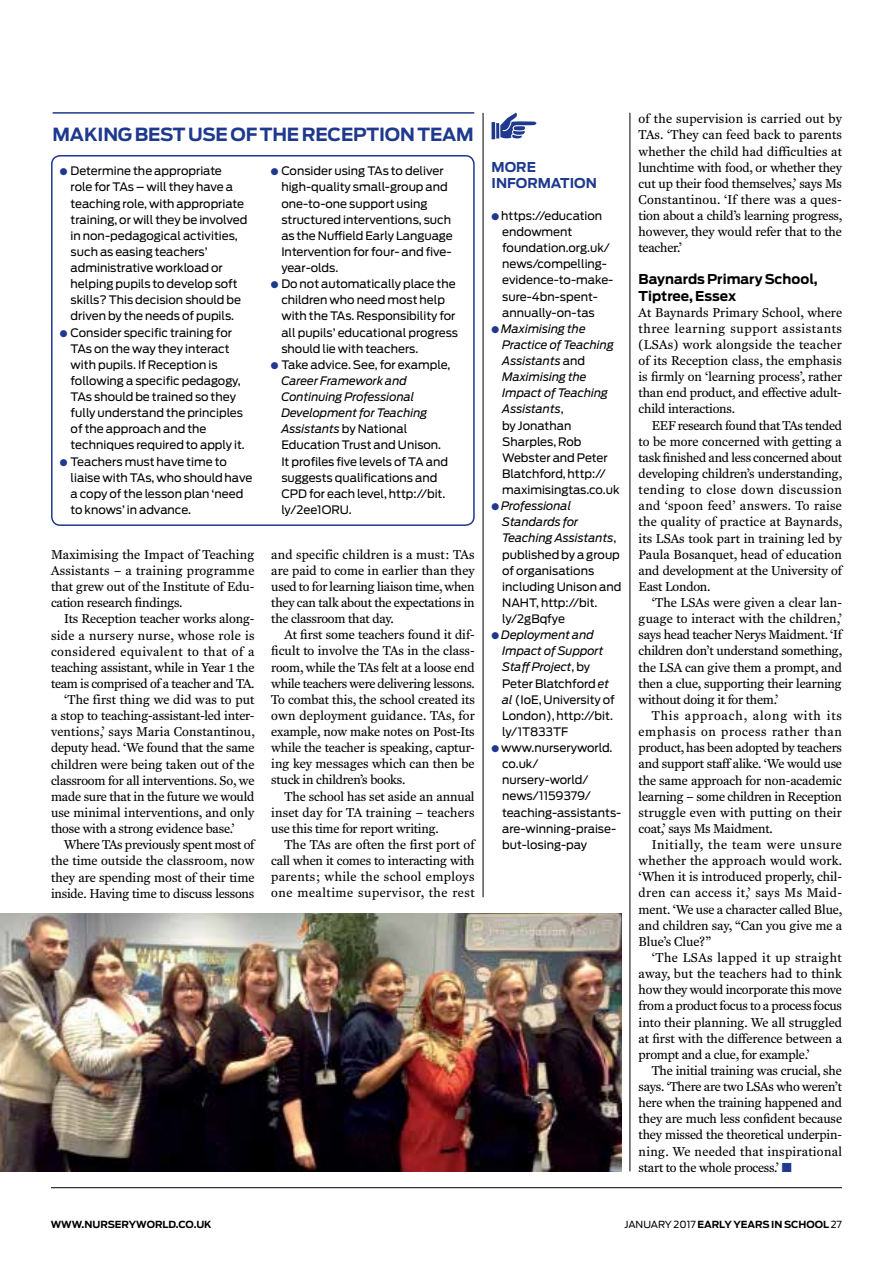
<style>
.page{position:relative;width:893px;height:1263px;background:#fff}
.page>*{position:absolute;margin:0;border:0;box-sizing:border-box;transform-origin:0 0}
.t1{font:700 18px "Antenna";letter-spacing:-.01em;color:#1e398d}
.t2{font:700 13.5px/16px "Antenna";color:#000}
.t3{font:700 13.5px/16px "Antenna";color:#1e398d}
.t4{font:13.2px/16.2px "Fenway";letter-spacing:-.01em;color:#000;text-align:justify}
.t5{font:13.2px "Fenway";letter-spacing:.015em;color:#000}
.t6{font:13.2px "Fenway";letter-spacing:.025em;color:#000}
.t7{font:13.2px "Fenway";letter-spacing:.035em;color:#000}
.t8{font:13.2px "Fenway";letter-spacing:.01em;color:#000}
.t9{font:11.7px/16px "Antenna";color:#000}
.t10{font:italic 11.7px/16px "Antenna";color:#000}
.t11{font:700 9.75px "Antenna";color:#000}
.s1{color:#1e398d}
.s2{font-style:italic}
.s3{font-style:normal}
.s4{font-weight:400}
</style>
<div class="page">
<hr style="left:51px;top:1187px;width:791px;height:1px;background:#000">
<hr style="left:630px;top:113px;width:1px;height:1058px;background:#000">
<hr style="left:483px;top:113px;width:1px;height:784px;background:#000">
<svg style="left:492px;top:113px;width:44px;height:26px"></svg>
<div style="left:51px;top:155px;width:424px;height:371px;border:2px solid #1e398d;border-radius:9px"></div>
<hr style="left:53px;top:112px;width:421px;height:2px;background:#1e398d">
<img style="left:0;top:913px;width:622px;height:258px">
<h1 class="t1" style="left:53px;top:124px;width:423px">MAKING BEST USE OF THE RECEPTION TEAM</h1>
<p class="t9" style="left:71px;top:163px;width:178px;text-indent:-11px"><span class="s1">●</span> Determine the appropriate<br>role for TAs – will they have a teaching role, with appropriate training, or will they be involved in non-pedagogical activities, such as easing teachers’ administrative workload or helping pupils to develop soft skills? This decision should be driven by the needs of pupils.</p>
<p class="t9" style="left:71px;top:324px;width:176px;text-indent:-11px"><span class="s1">●</span> Consider specific training for<br>TAs on the way they interact with pupils. If Reception is following a specific pedagogy,<br>TAs should be trained so they fully understand the principles of the approach and the techniques required to apply it.</p>
<p class="t9" style="left:71px;top:453px;width:183px;text-indent:-11px"><span class="s1">●</span> Teachers must have time to liaise with TAs, who should have a copy of the lesson plan ‘need to knows’ in advance.</p>
<p class="t9" style="left:281px;top:163px;width:173px;text-indent:-11px"><span class="s1">●</span> Consider using TAs to deliver high-quality small-group and one-to-one support using structured interventions, such as the Nuffield Early Language<br>Intervention for four- and five&shy;year-olds.</p>
<p class="t9" style="left:281px;top:276px;width:178px;text-indent:-11px"><span class="s1">●</span> Do not automatically place the children who need most help with the TAs. Responsibility for all pupils’ educational progress should lie with teachers.</p>
<p class="t9" style="left:281px;top:357px;width:171px;text-indent:-11px"><span class="s1">●</span> Take advice. See, for example,<br><span class="s2">Career Framework and<br>Continuing Professional<br>Development for Teaching<br>Assistants</span> by National<br>Education Trust and Unison.<br>It profiles five levels of TA and suggests qualifications and<br>CPD for each level, http://bit. ly/2ee1ORU.</p>
<p class="t4" style="left:51px;top:546px;width:205px">Maximising the Impact of Teaching Assistants – a training programme that grew out of the Institute of Edu&shy;cation research findings.</p>
<p class="t4" style="left:64px;top:611px;width:192px">Its Reception teacher works along-</p>
<p class="t6" style="left:51px;top:627px;width:205px">side a nursery nurse, whose role is</p>
<p class="t7" style="left:51px;top:643px;width:205px">considered equivalent to that of a</p>
<p class="t4" style="left:51px;top:659px;width:205px">teaching assistant, while in Year 1 the</p>
<p class="t4" style="left:51px;top:675px;width:205px">team is comprised of a teacher and TA.</p>
<p class="t8" style="left:64px;top:691px;width:192px">‘The first thing we did was to put</p>
<p class="t4" style="left:51px;top:707px;width:205px">a stop to teaching-assistant-led inter-</p>
<p class="t5" style="left:51px;top:724px;width:205px">ventions,’ says Maria Constantinou,</p>
<p class="t4" style="left:51px;top:740px;width:205px">deputy head. ‘We found that the same</p>
<p class="t4" style="left:51px;top:756px;width:205px">children were being taken out of the</p>
<p class="t4" style="left:51px;top:772px;width:205px">classroom for all interventions. So, we</p>
<p class="t4" style="left:51px;top:788px;width:205px">made sure that in the future we would</p>
<p class="t4" style="left:51px;top:804px;width:205px">use minimal interventions, and only</p>
<p class="t4" style="left:51px;top:820px;width:185px">those with a strong evidence base.’</p>
<p class="t4" style="left:64px;top:837px;width:192px">Where TAs previously spent most of</p>
<p class="t4" style="left:51px;top:853px;width:205px">the time outside the classroom, now</p>
<p class="t4" style="left:51px;top:869px;width:205px">they are spending most of their time</p>
<p class="t4" style="left:51px;top:885px;width:205px">inside. Having time to discuss lessons</p>
<p class="t4" style="left:271px;top:546px;width:205px">and specific children is a must: TAs are paid to come in earlier than they used to for learning liaison time, when they can talk about the expectations in the classroom that day.</p>
<p class="t4" style="left:271px;top:627px;width:205px;text-indent:13px">At first some teachers found it dif&shy;ficult to involve the TAs in the class&shy;room, while the TAs felt at a loose end while teachers were delivering lessons.<br>To combat this, the school created its own deployment guidance. TAs, for example, now make notes on Post-Its while the teacher is speaking, captur&shy;ing key messages which can then be stuck in children’s books.</p>
<p class="t4" style="left:271px;top:788px;width:205px;text-indent:13px">The school has set aside an annual inset day for TA training – teachers use this time for report writing.</p>
<p class="t4" style="left:271px;top:836px;width:205px;text-indent:13px">The TAs are often the first port of call when it comes to interacting with parents; while the school employs one mealtime supervisor, the rest</p>
<p class="t3" style="left:492px;top:159px;width:107px">MORE<br>INFORMATION</p>
<p class="t9" style="left:502px;top:208px;width:113px;text-indent:-11px"><span class="s1">●</span> https://education endowment foundation.org.uk/ news/compelling&shy;evidence-to-make&shy;sure-4bn-spent&shy;annually-on-tas</p>
<p class="t10" style="left:502px;top:321px;width:119px;text-indent:-11px"><span class="s1">●</span> Maximising the<br>Practice of Teaching<br>Assistants <span class="s3">and<br></span>Maximising the<br>Impact of Teaching<br>Assistants<span class="s3">,<br>by Jonathan<br>Sharples, Rob<br>Webster and Peter<br>Blatchford, http:// maximisingtas.co.uk</span></p>
<p class="t9" style="left:502px;top:498px;width:121px;text-indent:-11px"><span class="s1">●</span> <span class="s2">Professional<br>Standards for<br>Teaching Assistants</span>, published by a group of organisations including Unison and<br>NAHT, http://bit. ly/2gBqfye</p>
<p class="t9" style="left:502px;top:627px;width:114px;text-indent:-11px"><span class="s1">●</span> <span class="s2">Deployment and<br>Impact of Support<br>Staff Project</span>, by<br>Peter Blatchford <span class="s2">et al</span> (IoE, University of<br>London), http://bit. ly/1T833TF</p>
<p class="t9" style="left:502px;top:740px;width:121px;text-indent:-11px"><span class="s1">●</span> www.nurseryworld. co.uk/ nursery-world/ news/1159379/ teaching-assistants&shy;are-winning-praise&shy;but-losing-pay</p>
<p class="t4" style="left:639px;top:111px;width:205px">of the supervision is carried out by TAs. ‘They can feed back to parents whether the child had difficulties at lunchtime with food, or whether they cut up their food themselves,’ says Ms Constantinou. ‘If there was a ques&shy;tion about a child’s learning progress, however, they would refer that to the teacher.’</p>
<p class="t2" style="left:639px;top:272px;width:181px">Baynards Primary School,<br>Tiptree, Essex</p>
<p class="t4" style="left:639px;top:304px;width:205px">At Baynards Primary School, where three learning support assistants (LSAs) work alongside the teacher of its Reception class, the emphasis is firmly on ‘learning process’, rather than end product, and effective adult&shy;child interactions.</p>
<p class="t4" style="left:639px;top:417px;width:205px;text-indent:13px">EEF research found that TAs tended to be more concerned with getting a task finished and less concerned about developing children’s understanding, tending to close down discussion and ‘spoon feed’ answers. To raise the quality of practice at Baynards, its LSAs took part in training led by Paula Bosanquet, head of education and development at the University of East London.</p>
<p class="t4" style="left:639px;top:594px;width:205px;text-indent:13px">‘The LSAs were given a clear lan&shy;guage to interact with the children,’ says head teacher Nerys Maidment. ‘If children don’t understand something, the LSA can give them a prompt, and then a clue, supporting their learning without doing it for them.’</p>
<p class="t4" style="left:639px;top:707px;width:205px;text-indent:13px">This approach, along with its emphasis on process rather than product, has been adopted by teachers and support staff alike. ‘We would use the same approach for non-academic learning – some children in Reception struggle even with putting on their coat,’ says Ms Maidment.</p>
<p class="t4" style="left:639px;top:836px;width:205px;text-indent:13px">Initially, the team were unsure whether the approach would work. ‘When it is introduced properly, chil&shy;dren can access it,’ says Ms Maid&shy;ment. ‘We use a character called Blue, and children say, “Can you give me a Blue’s Clue?”</p>
<p class="t4" style="left:639px;top:949px;width:205px;text-indent:13px">‘The LSAs lapped it up straight away, but the teachers had to think how they would incorporate this move from a product focus to a process focus into their planning. We all struggled at first with the difference between a prompt and a clue, for example.’</p>
<p class="t4" style="left:639px;top:1062px;width:205px;text-indent:13px">The initial training was crucial, she says. ‘There are two LSAs who weren’t here when the training happened and they are much less confident because they missed the theoretical underpin&shy;ning. We needed that inspirational start to the whole process.’ <span class="s1">■</span></p>
<p class="t11" style="left:51px;top:1218px;width:162px">WWW.NURSERYWORLD.CO.UK</p>
<p class="t11" style="left:624px;top:1218px;width:219px"><span class="s4">JANUARY 2017</span> EARLY YEARS IN SCHOOL <span class="s4">27</span></p>
</div>
